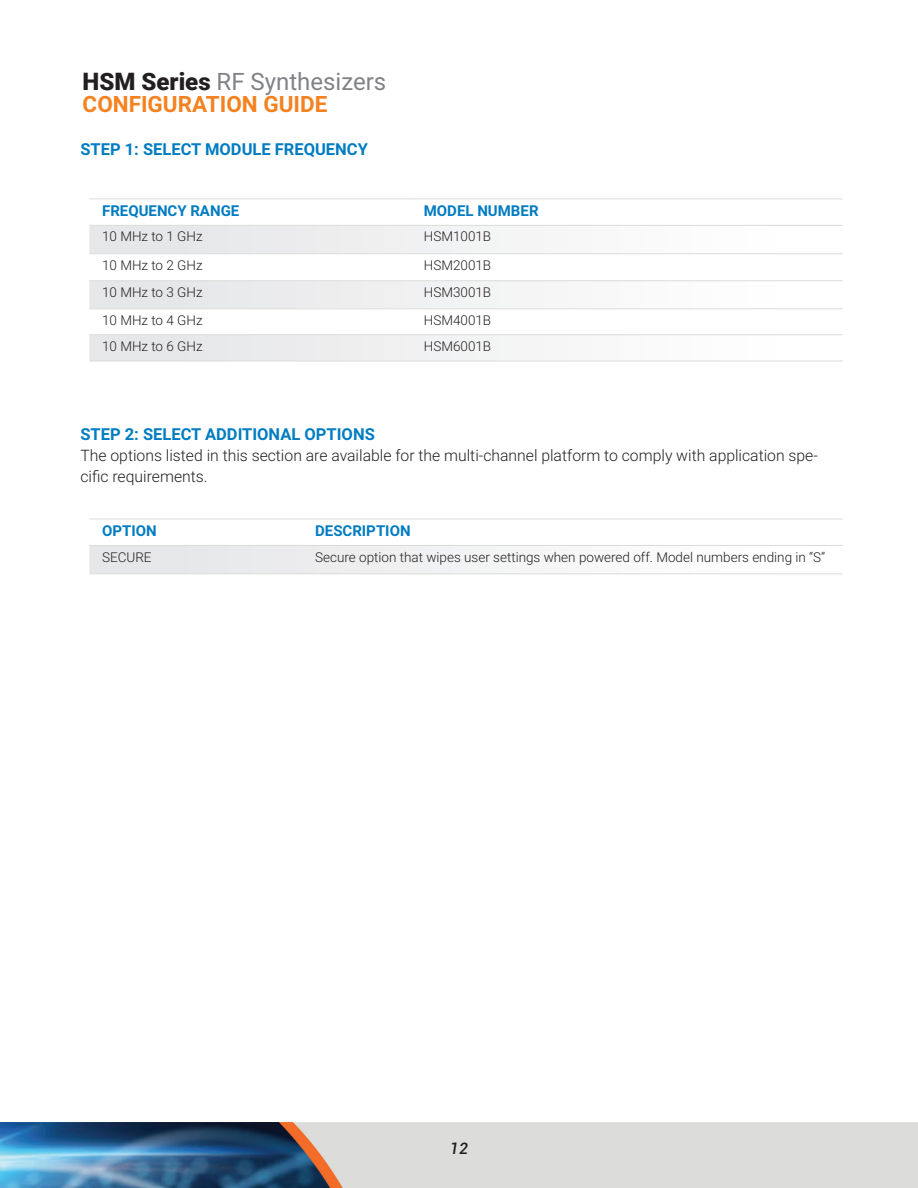
<style>
.page{position:relative;width:918px;height:1188px;background:#fff}
.page>*{position:absolute;margin:0;border:0;box-sizing:border-box;transform-origin:0 0}
.t1{font:24px "Roboto";color:#808285}
.t2{font:700 22.5px "Roboto";color:#f58220}
.t3{font:700 16.5px "Roboto";color:#007cc2}
.t4{font:300 15.75px/21px "Roboto";color:#231f20}
.t5{font:italic 500 15.75px "Roboto";color:#231f20}
.t6{font:700 15px "Roboto";color:#007cc2}
.t7{font:300 13.5px "Roboto";color:#231f20}
.s1{font-weight:900;color:#231f20}
</style>
<div class="page">
<img style="left:0;top:1123px;width:918px;height:65px">
<svg style="left:89px;top:226px;width:754px;height:135px"></svg>
<hr style="left:89px;top:199px;width:322px;height:1px;background:#dbdcda">
<hr style="left:411px;top:199px;width:432px;height:1px;background:#dbdcda">
<hr style="left:89px;top:225px;width:322px;height:1px;background:#dbdcda">
<hr style="left:411px;top:225px;width:432px;height:1px;background:#dbdcda">
<hr style="left:89px;top:253px;width:322px;height:1px;background:#dbdcda">
<hr style="left:411px;top:253px;width:432px;height:1px;background:#dbdcda">
<hr style="left:89px;top:280px;width:322px;height:1px;background:#dbdcda">
<hr style="left:411px;top:280px;width:432px;height:1px;background:#dbdcda">
<hr style="left:89px;top:309px;width:322px;height:1px;background:#dbdcda">
<hr style="left:411px;top:309px;width:432px;height:1px;background:#dbdcda">
<hr style="left:89px;top:334px;width:322px;height:1px;background:#dbdcda">
<hr style="left:411px;top:334px;width:432px;height:1px;background:#dbdcda">
<hr style="left:89px;top:361px;width:322px;height:1px;background:#dbdcda">
<hr style="left:411px;top:361px;width:432px;height:1px;background:#dbdcda">
<svg style="left:89px;top:546px;width:754px;height:28px"></svg>
<hr style="left:89px;top:519px;width:213px;height:1px;background:#dbdcda">
<hr style="left:302px;top:519px;width:541px;height:1px;background:#dbdcda">
<hr style="left:89px;top:545px;width:213px;height:1px;background:#dbdcda">
<hr style="left:302px;top:545px;width:541px;height:1px;background:#dbdcda">
<hr style="left:89px;top:574px;width:213px;height:1px;background:#dbdcda">
<hr style="left:302px;top:574px;width:541px;height:1px;background:#dbdcda">
<h1 class="t1" style="left:83px;top:65px;width:305px"><span class="s1">HSM Series</span> RF Synthesizers</h1>
<h2 class="t2" style="left:83px;top:89px;width:246px">CONFIGURATION GUIDE</h2>
<p class="t3" style="left:80px;top:137px;width:289px">STEP 1: SELECT MODULE FREQUENCY</p>
<p class="t6" style="left:102px;top:200px;width:139px">FREQUENCY RANGE</p>
<p class="t6" style="left:424px;top:200px;width:116px">MODEL NUMBER</p>
<p class="t7" style="left:102px;top:227px;width:102px">10 MHz to 1 GHz</p>
<p class="t7" style="left:424px;top:227px;width:69px">HSM1001B</p>
<p class="t7" style="left:102px;top:256px;width:102px">10 MHz to 2 GHz</p>
<p class="t7" style="left:424px;top:256px;width:69px">HSM2001B</p>
<p class="t7" style="left:102px;top:283px;width:102px">10 MHz to 3 GHz</p>
<p class="t7" style="left:424px;top:283px;width:69px">HSM3001B</p>
<p class="t7" style="left:102px;top:311px;width:102px">10 MHz to 4 GHz</p>
<p class="t7" style="left:424px;top:311px;width:69px">HSM4001B</p>
<p class="t7" style="left:102px;top:337px;width:102px">10 MHz to 6 GHz</p>
<p class="t7" style="left:424px;top:337px;width:69px">HSM6001B</p>
<p class="t3" style="left:80px;top:422px;width:296px">STEP 2: SELECT ADDITIONAL OPTIONS</p>
<p class="t4" style="left:80px;top:444px;width:739px">The options listed in this section are available for the multi-channel platform to comply with application spe&shy;cific requirements.</p>
<p class="t6" style="left:102px;top:520px;width:56px">OPTION</p>
<p class="t6" style="left:315px;top:520px;width:97px">DESCRIPTION</p>
<p class="t7" style="left:102px;top:547px;width:51px">SECURE</p>
<p class="t7" style="left:315px;top:547px;width:512px">Secure option that wipes user settings when powered off. Model numbers ending in “S”</p>
<p class="t5" style="left:450px;top:1138px;width:20px">12</p>
</div>
